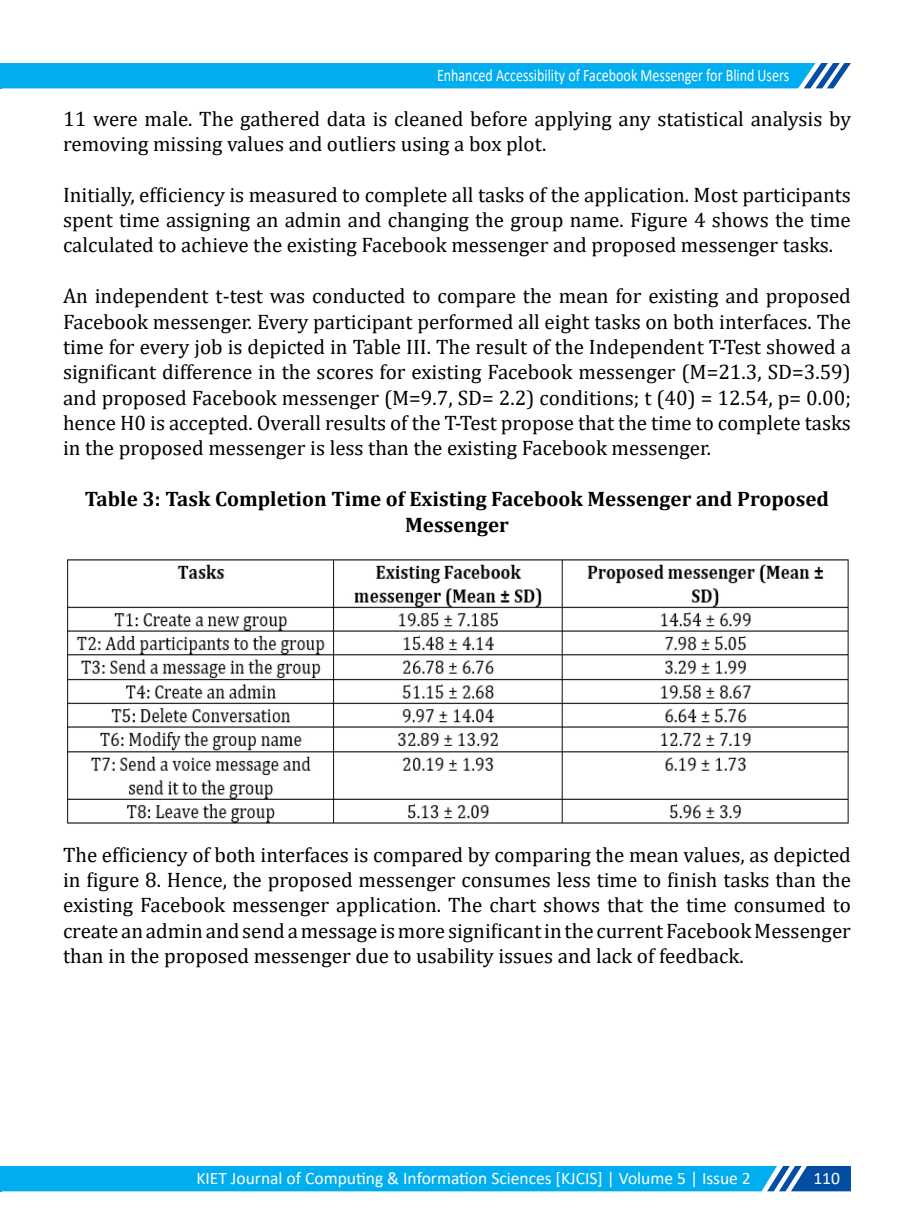
<style>
.page{position:relative;width:914px;height:1229px;background:#fff}
.page>*{position:absolute;margin:0;border:0;box-sizing:border-box;transform-origin:0 0}
.t1{font:21px/25.4px "Cambria";color:#000;text-align:justify}
.t2{font:700 21px/25.4px "Cambria";color:#000;text-align:center}
.t3{font:17.5px "Calibri";color:#fff}
.t4{font:17.5px "Calibri";color:#fff;scale:.8 1}
</style>
<div class="page">
<svg style="left:0;top:1166px;width:850px;height:25px;background:#05a8e9"></svg>
<div style="left:2px;top:63px;width:848px;height:25px;background:#00aeef"></div>
<hr style="left:0;top:63px;width:2px;height:25px;background:#00aeef">
<img style="left:67px;top:559px;width:782px;height:265px">
<p class="t4" style="left:437px;top:63px;width:441px">Enhanced Accessibility of Facebook Messenger for Blind Users</p>
<p class="t1" style="left:63px;top:106px;width:789px">11 were male. The gathered data is cleaned before applying any statistical analysis by removing missing values and outliers using a box plot.</p>
<p class="t1" style="left:63px;top:182px;width:789px">Initially, efficiency is measured to complete all tasks of the application. Most participants spent time assigning an admin and changing the group name. Figure 4 shows the time calculated to achieve the existing Facebook messenger and proposed messenger tasks.</p>
<p class="t1" style="left:63px;top:283px;width:789px">An independent t-test was conducted to compare the mean for existing and proposed Facebook messenger. Every participant performed all eight tasks on both interfaces. The time for every job is depicted in Table III. The result of the Independent T-Test showed a significant difference in the scores for existing Facebook messenger (M=21.3, SD=3.59) and proposed Facebook messenger (M=9.7, SD= 2.2) conditions; t (40) = 12.54, p= 0.00; hence H0 is accepted. Overall results of the T-Test propose that the time to complete tasks in the proposed messenger is less than the existing Facebook messenger.</p>
<p class="t2" style="left:85px;top:486px;width:746px">Table 3: Task Completion Time of Existing Facebook Messenger and Proposed<br>Messenger</p>
<p class="t1" style="left:63px;top:841px;width:789px">The efficiency of both interfaces is compared by comparing the mean values, as depicted in figure 8. Hence, the proposed messenger consumes less time to finish tasks than the existing Facebook messenger application. The chart shows that the time consumed to create an admin and send a message is more significant in the current Facebook Messenger than in the proposed messenger due to usability issues and lack of feedback.</p>
<p class="t3" style="left:196px;top:1166px;width:556px">KIET Journal of Computing &amp; Information Sciences [KJCIS] | Volume 5 | Issue 2</p>
<p class="t3" style="left:813px;top:1166px;width:28px">110</p>
</div>
